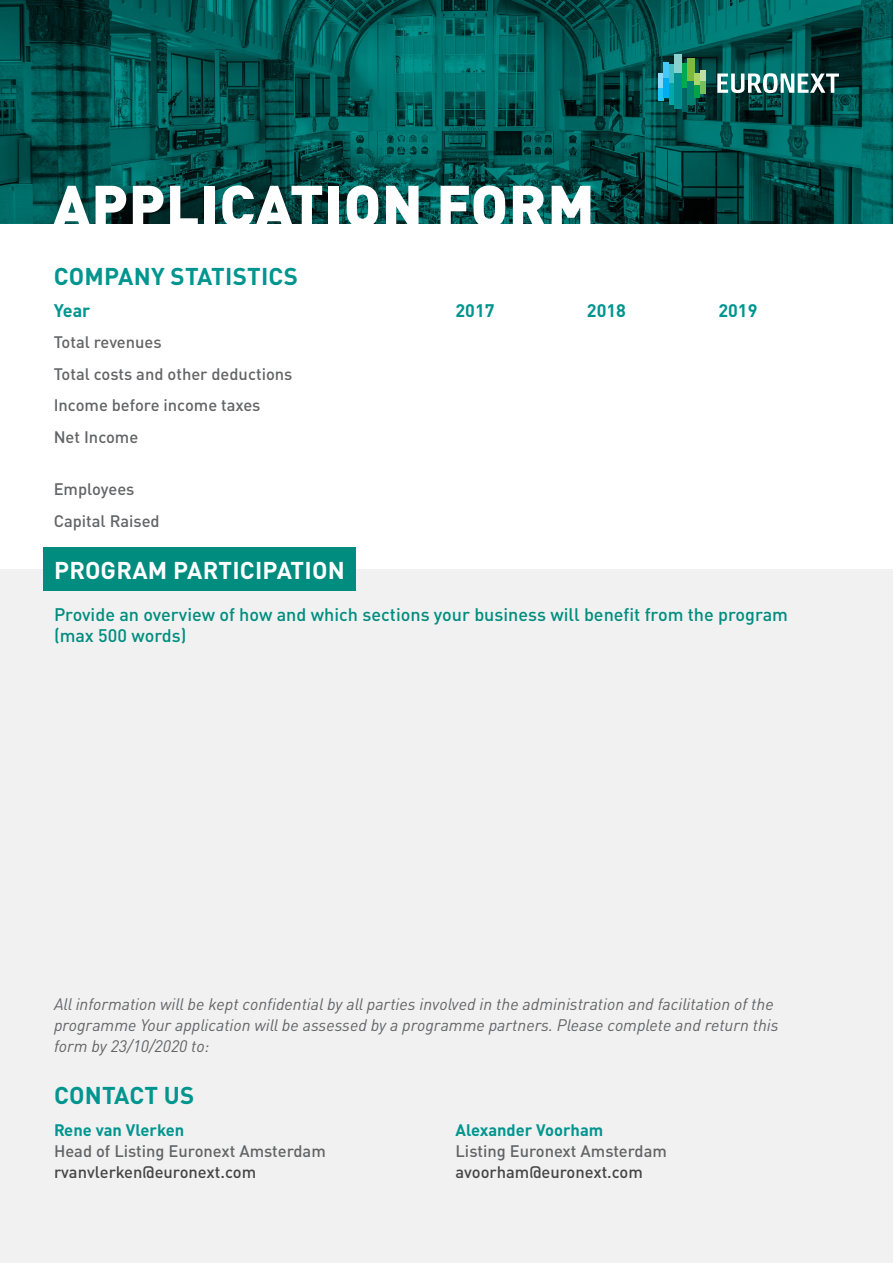
<style>
.page{position:relative;width:893px;height:1263px;background:#fff}
.page>*{position:absolute;margin:0;border:0;box-sizing:border-box;transform-origin:0 0}
.t1{font:900 58.5px "DIN Pro";letter-spacing:.01em;color:#fff}
.t2{font:700 24px "DIN Pro";letter-spacing:.01em;color:#00958f}
.t3{font:700 24px "DIN Pro";letter-spacing:.01em;color:#fff}
.t4{font:500 18px/21px "DIN Pro";color:#008d7f}
.t5{font:700 18px "DIN Pro";color:#00958f}
.t6{font:italic 16.5px/21px "DIN Pro";color:#636466}
.t7{font:500 16.5px/31.5px "DIN Pro";color:#636466}
.t8{font:500 16.5px "DIN Pro";color:#454545}
.t9{font:700 16.5px "DIN Pro";color:#00958f}
</style>
<div class="page">
<div style="left:0;top:569px;width:893px;height:694px;background:#f1f1f1"></div>
<div style="left:43px;top:548px;width:312px;height:43px;background:#008d7f"></div>
<img style="left:0;top:0;width:893px;height:224px">
<svg style="left:717px;top:73px;width:122px;height:20px"></svg>
<div style="left:659px;top:73px;width:5px;height:16px;background:#8ed8f8"></div>
<div style="left:659px;top:89px;width:5px;height:12px;background:#20c4f4"></div>
<div style="left:664px;top:62px;width:5px;height:17px;background:#44c8f5"></div>
<div style="left:664px;top:79px;width:5px;height:19px;background:#00aeef"></div>
<div style="left:669px;top:65px;width:5px;height:18px;background:#41c0be"></div>
<div style="left:669px;top:83px;width:5px;height:21px;background:#00a8a6"></div>
<div style="left:674px;top:54px;width:8px;height:19px;background:#88d1ce"></div>
<div style="left:674px;top:73px;width:8px;height:36px;background:#008f8e"></div>
<div style="left:682px;top:64px;width:5px;height:24px;background:#00aa4f"></div>
<div style="left:682px;top:88px;width:5px;height:24px;background:#006864"></div>
<div style="left:687px;top:59px;width:8px;height:22px;background:#7eba3d"></div>
<div style="left:687px;top:81px;width:8px;height:24px;background:#008172"></div>
<div style="left:695px;top:73px;width:5px;height:12px;background:#add36a"></div>
<div style="left:695px;top:85px;width:5px;height:13px;background:#00a24b"></div>
<div style="left:700px;top:70px;width:5px;height:11px;background:#c1dfa4"></div>
<div style="left:700px;top:81px;width:5px;height:12px;background:#75c15b"></div>
<h1 class="t1" style="left:53px;top:156px;width:544px">APPLICATION FORM</h1>
<h2 class="t2" style="left:54px;top:256px;width:246px">COMPANY STATISTICS</h2>
<p class="t5" style="left:54px;top:295px;width:38px">Year</p>
<p class="t7" style="left:54px;top:324px;width:240px">Total revenues<br>Total costs and other deductions<br>Income before income taxes<br>Net Income</p>
<p class="t7" style="left:54px;top:471px;width:107px">Employees<br>Capital Raised</p>
<p class="t5" style="left:455px;top:295px;width:41px">2017</p>
<p class="t5" style="left:587px;top:295px;width:41px">2018</p>
<p class="t5" style="left:718px;top:295px;width:41px">2019</p>
<h2 class="t3" style="left:54px;top:550px;width:292px">PROGRAM PARTICIPATION</h2>
<p class="t4" style="left:54px;top:602px;width:736px">Provide an overview of how and which sections your business will benefit from the program (max 500 words)</p>
<p class="t6" style="left:54px;top:991px;width:726px">All information will be kept confidential by all parties involved in the administration and facilitation of the programme Your application will be assessed by a programme partners. Please complete and return this form by 23/10/2020 to:</p>
<h2 class="t2" style="left:54px;top:1075px;width:142px">CONTACT US</h2>
<p class="t9" style="left:54px;top:1116px;width:132px">Rene van Vlerken</p>
<p class="t7" style="left:54px;top:1133px;width:273px">Head of Listing Euronext Amsterdam</p>
<p class="t8" style="left:54px;top:1158px;width:204px">rvanvlerken@euronext.com</p>
<p class="t9" style="left:455px;top:1116px;width:149px">Alexander Voorham</p>
<p class="t7" style="left:455px;top:1133px;width:213px">Listing Euronext Amsterdam</p>
<p class="t8" style="left:455px;top:1158px;width:189px">avoorham@euronext.com</p>
</div>
